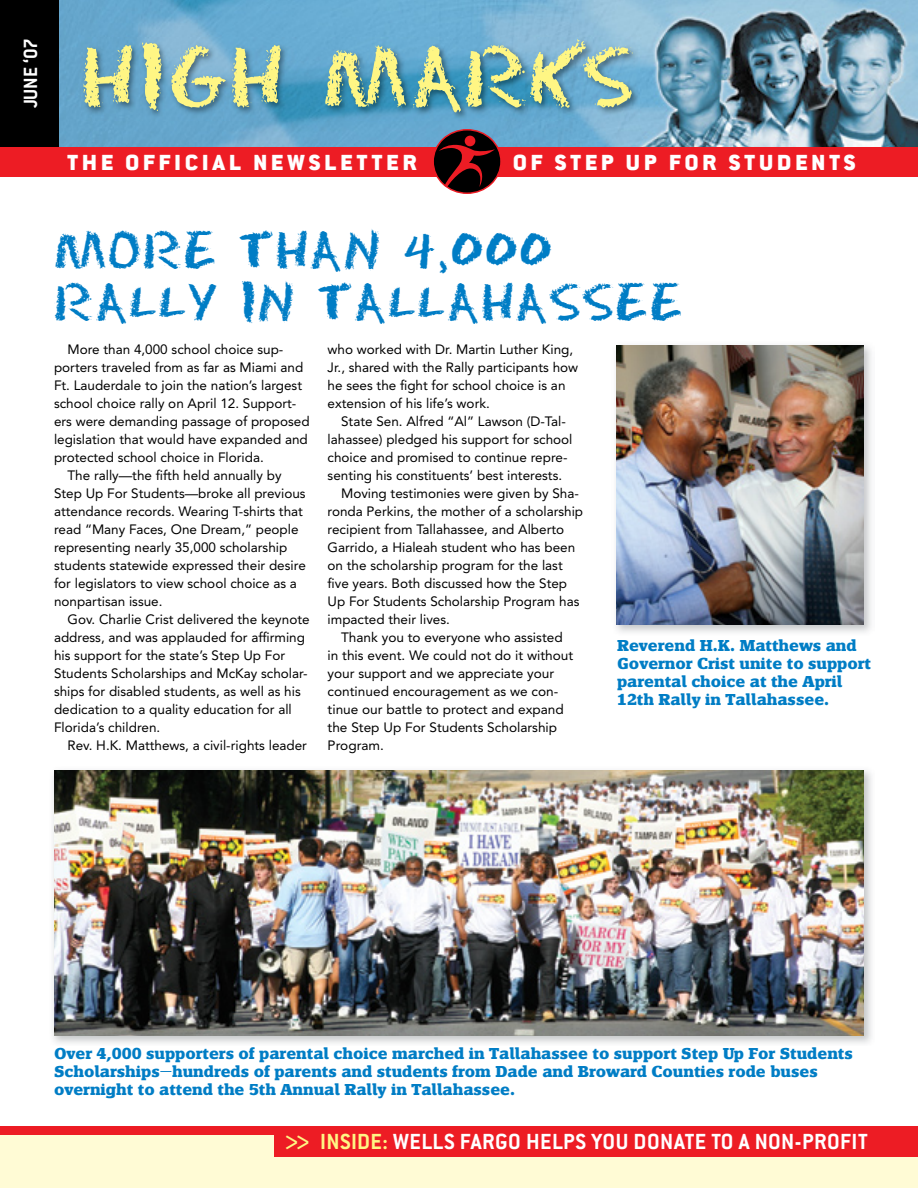
<style>
.page{position:relative;width:918px;height:1188px;background:#fff}
.page>*{position:absolute;margin:0;border:0;box-sizing:border-box;transform-origin:0 0}
.t1{font:78px "Eraser";letter-spacing:.035em;color:#fff684}
.t2{font:48px/52.5px "Eraser";letter-spacing:.04em;color:#007dc5}
.t3{font:500 31.5px "Conduit ITC";color:#fff684}
.t4{font:700 24px "Conduit ITC";letter-spacing:.02em;color:#fff}
.t5{font:900 24px "Conduit ITC";letter-spacing:.17em;color:#fff}
.t6{font:700 21px "Conduit ITC";color:#fff}
.t7{font:700 16.5px/18px "Siseriff LT Std";color:#007dc5}
.t8{font:13.5px/18px "Avenir";color:#000}
.s1{color:#fff684}
</style>
<div class="page">
<div style="left:0;top:1134px;width:918px;height:54px;background:#fffbd5"></div>
<img style="left:58px;top:0;width:860px;height:147px">
<img style="left:81px;top:38px;width:559px;height:83px">
<div style="left:274px;top:1127px;width:644px;height:29px;background:#ed1c24"></div>
<div style="left:0;top:0;width:58px;height:153px;background:#000"></div>
<div style="left:0;top:147px;width:918px;height:30px;background:#ed1c24"></div>
<svg style="left:432px;top:129px;width:70px;height:65px"></svg>
<img style="left:53px;top:770px;width:819px;height:274px">
<img style="left:54px;top:771px;width:810px;height:265px">
<div style="left:0;top:1126px;width:918px;height:9px;background:#ed1c24"></div>
<img style="left:616px;top:345px;width:255px;height:288px">
<img style="left:617px;top:346px;width:247px;height:279px">
<h3 class="t6" style="left:18px;top:108px;width:71px;rotate:-90deg">JUNE ‘07</h3>
<h1 class="t1" style="left:81px;top:32px;width:554px">HIGH MARKS</h1>
<h3 class="t5" style="left:68px;top:148px;width:351px">THE OFFICIAL NEWSLETTER</h3>
<h3 class="t5" style="left:513px;top:148px;width:344px">OF STEP UP FOR STUDENTS</h3>
<h2 class="t2" style="left:54px;top:224px;width:630px">MORE THAN 4,000<br>RALLY IN TALLAHASSEE</h2>
<p class="t8" style="left:68px;top:340px;width:217px">More than 4,000 school choice sup-</p>
<p class="t8" style="left:54px;top:358px;width:251px">porters traveled from as far as Miami and</p>
<p class="t8" style="left:54px;top:376px;width:250px">Ft. Lauderdale to join the nation’s largest</p>
<p class="t8" style="left:54px;top:394px;width:244px">school choice rally on April 12. Support-</p>
<p class="t8" style="left:54px;top:412px;width:257px">ers were demanding passage of proposed</p>
<p class="t8" style="left:54px;top:430px;width:255px">legislation that would have expanded and</p>
<p class="t8" style="left:54px;top:448px;width:211px">protected school choice in Florida.</p>
<p class="t8" style="left:68px;top:466px;width:216px">The rally—the fifth held annually by</p>
<p class="t8" style="left:54px;top:484px;width:253px">Step Up For Students—broke all previous</p>
<p class="t8" style="left:54px;top:502px;width:251px">attendance records. Wearing T-shirts that</p>
<p class="t8" style="left:54px;top:520px;width:246px">read “Many Faces, One Dream,” people</p>
<p class="t8" style="left:54px;top:538px;width:235px">representing nearly 35,000 scholarship</p>
<p class="t8" style="left:54px;top:556px;width:253px">students statewide expressed their desire</p>
<p class="t8" style="left:54px;top:574px;width:244px">for legislators to view school choice as a</p>
<p class="t8" style="left:54px;top:592px;width:110px">nonpartisan issue.</p>
<p class="t8" style="left:68px;top:610px;width:244px">Gov. Charlie Crist delivered the keynote</p>
<p class="t8" style="left:54px;top:628px;width:253px">address, and was applauded for affirming</p>
<p class="t8" style="left:54px;top:646px;width:233px">his support for the state’s Step Up For</p>
<p class="t8" style="left:54px;top:664px;width:255px">Students Scholarships and McKay scholar-</p>
<p class="t8" style="left:54px;top:682px;width:248px">ships for disabled students, as well as his</p>
<p class="t8" style="left:54px;top:700px;width:239px">dedication to a quality education for all</p>
<p class="t8" style="left:54px;top:718px;width:108px">Florida’s children.</p>
<p class="t8" style="left:68px;top:736px;width:241px">Rev. H.K. Matthews, a civil-rights leader</p>
<p class="t8" style="left:328px;top:340px;width:252px">who worked with Dr. Martin Luther King, Jr., shared with the Rally participants how he sees the fight for school choice is an extension of his life’s work.</p>
<p class="t8" style="left:341px;top:412px;width:226px">State Sen. Alfred “Al” Lawson (D-Tal-</p>
<p class="t8" style="left:328px;top:430px;width:246px">lahassee) pledged his support for school</p>
<p class="t8" style="left:328px;top:448px;width:241px">choice and promised to continue repre-</p>
<p class="t8" style="left:328px;top:466px;width:236px">senting his constituents’ best interests.</p>
<p class="t8" style="left:341px;top:484px;width:239px">Moving testimonies were given by Sha-</p>
<p class="t8" style="left:328px;top:502px;width:257px">ronda Perkins, the mother of a scholarship</p>
<p class="t8" style="left:328px;top:520px;width:238px">recipient from Tallahassee, and Alberto</p>
<p class="t8" style="left:328px;top:538px;width:249px">Garrido, a Hialeah student who has been</p>
<p class="t8" style="left:328px;top:556px;width:237px">on the scholarship program for the last</p>
<p class="t8" style="left:328px;top:574px;width:241px">five years. Both discussed how the Step</p>
<p class="t8" style="left:328px;top:592px;width:253px">Up For Students Scholarship Program has</p>
<p class="t8" style="left:328px;top:610px;width:124px">impacted their lives.</p>
<p class="t8" style="left:341px;top:628px;width:223px">Thank you to everyone who assisted</p>
<p class="t8" style="left:328px;top:646px;width:247px">in this event. We could not do it without</p>
<p class="t8" style="left:328px;top:664px;width:228px">your support and we appreciate your</p>
<p class="t8" style="left:328px;top:682px;width:232px">continued encouragement as we con-</p>
<p class="t8" style="left:328px;top:700px;width:238px">tinue our battle to protect and expand</p>
<p class="t8" style="left:328px;top:718px;width:231px">the Step Up For Students Scholarship</p>
<p class="t8" style="left:328px;top:736px;width:58px">Program.</p>
<p class="t7" style="left:617px;top:636px;width:256px">Reverend H.K. Matthews and<br>Governor Crist unite to support parental choice at the April<br>12th Rally in Tallahassee.</p>
<p class="t7" style="left:54px;top:1044px;width:800px">Over 4,000 supporters of parental choice marched in Tallahassee to support Step Up For Students<br>Scholarships—hundreds of parents and students from Dade and Broward Counties rode buses overnight to attend the 5th Annual Rally in Tallahassee.</p>
<h3 class="t4" style="left:320px;top:1128px;width:549px"><span class="s1">INSIDE:</span> WELLS FARGO HELPS YOU DONATE TO A NON-PROFIT</h3>
<h3 class="t3" style="left:283px;top:1122px;width:29px">&gt;&gt;</h3>
</div>
